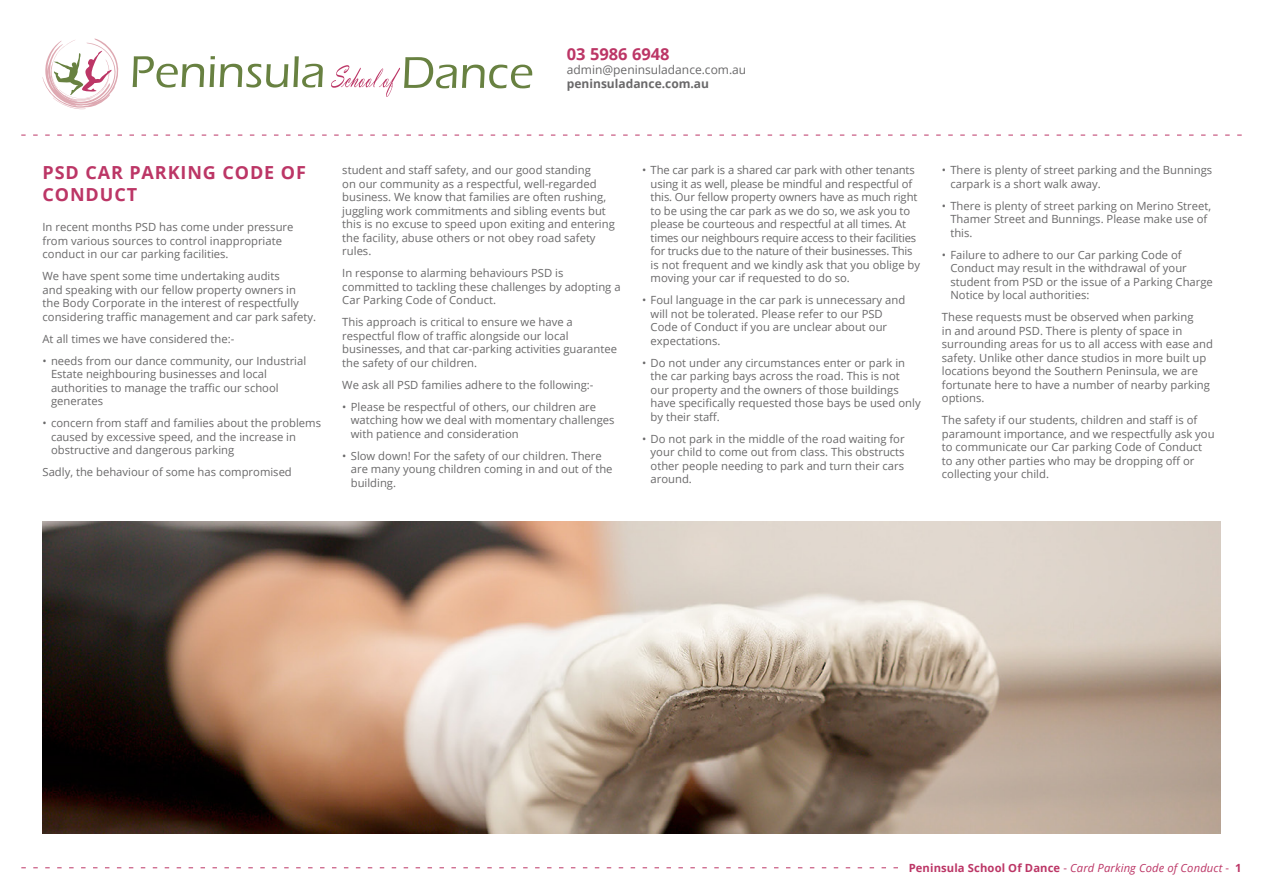
<style>
.page{position:relative;width:1263px;height:893px;background:#fff}
.page>*{position:absolute;margin:0;border:0;box-sizing:border-box;transform-origin:0 0}
.Top_Heading{font:700 18px/21.6px "Open Sans";letter-spacing:.05em;color:#bc3666}
.Body{font:700 16.5px "Open Sans";color:#bc3666}
.Body-2{font:12px/14.4px "Open Sans";color:#6a696a}
.BODY_COPY{font:11.25px/13.5px "Open Sans";color:#6a696a}
.BODY_COPY-2{font:italic 11.25px "Open Sans";letter-spacing:.01em;color:#bc3666}
.s1{font-weight:700}
.s2{font-weight:700;font-style:normal}
.s3{font-style:normal}
</style>
<div class="page">
<svg style="left:21px;top:867px;width:877px;height:1px"></svg>
<svg style="left:43px;top:39px;width:76px;height:70px"></svg>
<svg style="left:133px;top:56px;width:71px;height:32px"></svg>
<svg style="left:210px;top:56px;width:113px;height:32px"></svg>
<svg style="left:331px;top:57px;width:201px;height:40px"></svg>
<svg style="left:21px;top:135px;width:1221px;height:1px"></svg>
<img style="left:43px;top:522px;width:1177px;height:311px">
<p class="Body" style="left:567px;top:42px;width:104px">03 5986 6948</p>
<p class="Body-2" style="left:567px;top:62px;width:181px">admin@peninsuladance.com.au <span class="s1">peninsuladance.com.au</span></p>
<p class="Top_Heading" style="left:43px;top:161px;width:265px">PSD CAR PARKING CODE OF<br>CONDUCT</p>
<p class="BODY_COPY" style="left:43px;top:220px;width:252px">In recent months PSD has come under pressure from various sources to control inappropriate conduct in our car parking facilities.</p>
<p class="BODY_COPY" style="left:43px;top:269px;width:275px">We have spent some time undertaking audits<br>and speaking with our fellow property owners in the Body Corporate in the interest of respectfully considering traffic management and car park safety.</p>
<p class="BODY_COPY" style="left:43px;top:332px;width:193px">At all times we have considered the:-</p>
<p class="BODY_COPY" style="left:51px;top:354px;width:257px;text-indent:-9px">• needs from our dance community, our Industrial Estate neighbouring businesses and local authorities to manage the traffic our school generates</p>
<p class="BODY_COPY" style="left:51px;top:416px;width:272px;text-indent:-9px">• concern from staff and families about the problems caused by excessive speed, and the increase in obstructive and dangerous parking</p>
<p class="BODY_COPY" style="left:43px;top:465px;width:251px">Sadly, the behaviour of some has compromised</p>
<p class="BODY_COPY" style="left:342px;top:163px;width:274px">student and staff safety, and our good standing<br>on our community as a respectful, well-regarded business. We know that families are often rushing, juggling work commitments and sibling events but this is no excuse to speed upon exiting and entering the facility, abuse others or not obey road safety rules.</p>
<p class="BODY_COPY" style="left:342px;top:266px;width:280px">In response to alarming behaviours PSD is committed to tackling these challenges by adopting a<br>Car Parking Code of Conduct.</p>
<p class="BODY_COPY" style="left:342px;top:315px;width:276px">This approach is critical to ensure we have a respectful flow of traffic alongside our local businesses, and that car-parking activities guarantee the safety of our children.</p>
<p class="BODY_COPY" style="left:342px;top:377px;width:253px">We ask all PSD families adhere to the following:-</p>
<p class="BODY_COPY" style="left:351px;top:399px;width:265px;text-indent:-9px">• Please be respectful of others, our children are watching how we deal with momentary challenges with patience and consideration</p>
<p class="BODY_COPY" style="left:351px;top:448px;width:263px;text-indent:-9px">• Slow down! For the safety of our children. There are many young children coming in and out of the building.</p>
<p class="BODY_COPY" style="left:651px;top:163px;width:271px;text-indent:-9px">• The car park is a shared car park with other tenants using it as well, please be mindful and respectful of this. Our fellow property owners have as much right to be using the car park as we do so, we ask you to please be courteous and respectful at all times. At times our neighbours require access to their facilities for trucks due to the nature of their businesses. This is not frequent and we kindly ask that you oblige by moving your car if requested to do so.</p>
<p class="BODY_COPY" style="left:651px;top:293px;width:256px;text-indent:-9px">• Foul language in the car park is unnecessary and will not be tolerated. Please refer to our PSD Code of Conduct if you are unclear about our expectations.</p>
<p class="BODY_COPY" style="left:651px;top:355px;width:271px;text-indent:-9px">• Do not under any circumstances enter or park in the car parking bays across the road. This is not our property and the owners of those buildings have specifically requested those bays be used only by their staff.</p>
<p class="BODY_COPY" style="left:651px;top:431px;width:256px;text-align:justify;text-indent:-9px">• Do not park in the middle of the road waiting for your child to come out from class. This obstructs other people needing to park and turn their cars around.</p>
<p class="BODY_COPY" style="left:950px;top:163px;width:263px;text-indent:-9px">• There is plenty of street parking and the Bunnings carpark is a short walk away.</p>
<p class="BODY_COPY" style="left:950px;top:198px;width:262px;text-indent:-9px">• There is plenty of street parking on Merino Street,<br>Thamer Street and Bunnings. Please make use of this.</p>
<p class="BODY_COPY" style="left:950px;top:247px;width:264px;text-indent:-9px">• Failure to adhere to our Car parking Code of Conduct may result in the withdrawal of your student from PSD or the issue of a Parking Charge Notice by local authorities:</p>
<p class="BODY_COPY" style="left:942px;top:310px;width:272px">These requests must be observed when parking<br>in and around PSD. There is plenty of space in surrounding areas for us to all access with ease and safety. Unlike other dance studios in more built up locations beyond the Southern Peninsula, we are fortunate here to have a number of nearby parking options.</p>
<p class="BODY_COPY" style="left:942px;top:413px;width:274px">The safety if our students, children and staff is of paramount importance, and we respectfully ask you to communicate our Car parking Code of Conduct to any other parties who may be dropping off or collecting your child.</p>
<p class="BODY_COPY-2" style="left:909px;top:860px;width:335px"><span class="s2">Peninsula School Of Dance</span> <span class="s3">-</span> Card Parking Code of Conduct <span class="s3">-</span> <span class="s2">1</span></p>
</div>
